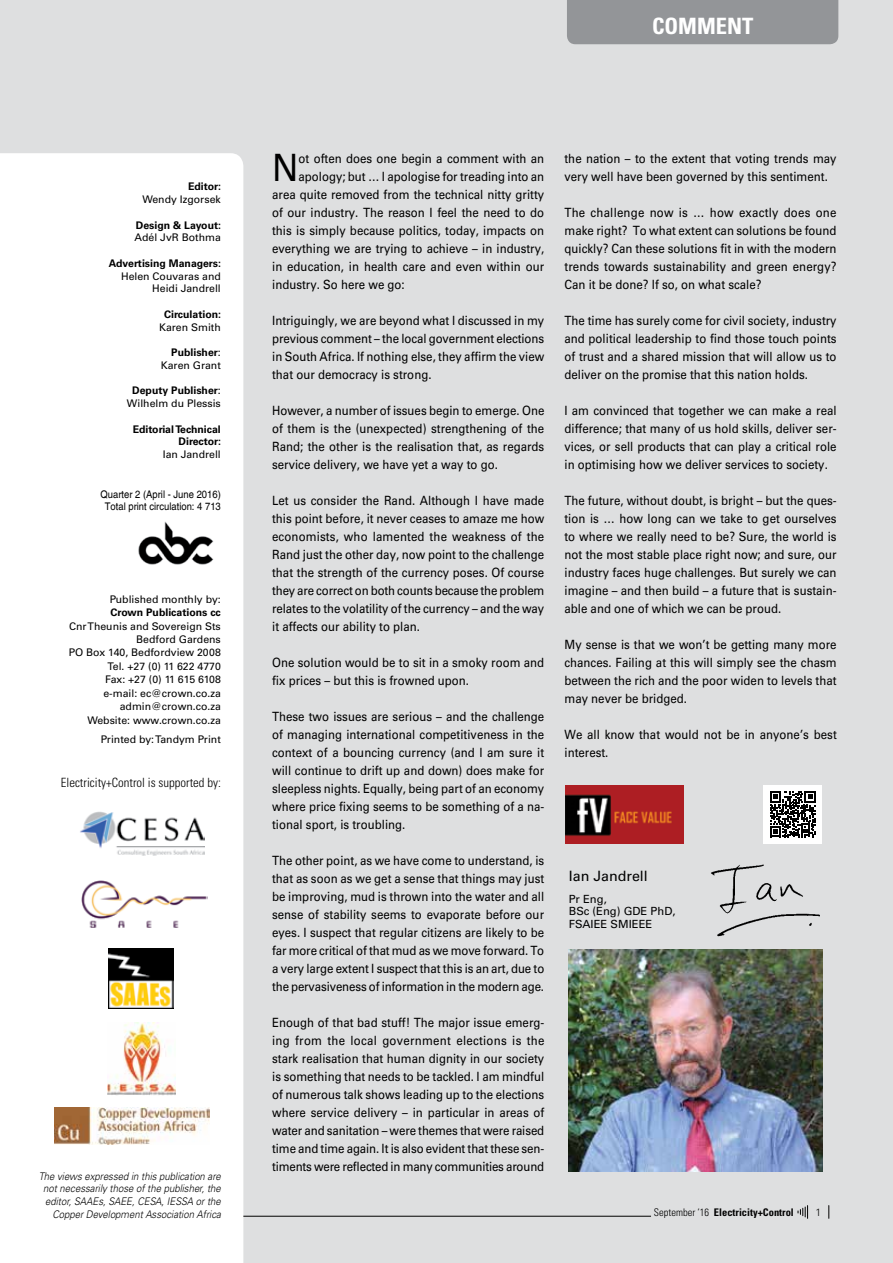
<style>
.page{position:relative;width:893px;height:1263px;background:#dedfe0}
.page>*{position:absolute;margin:0;border:0;box-sizing:border-box;transform-origin:0 0}
.t1{font:37.65px "Univers";color:#000;scale:.9 1}
.t2{font:700 condensed 22.5px "Univers";color:#fff}
.t3{font:14.25px "Univers";color:#000}
.t4{font:12.75px/18px "Univers";color:#000;text-align:justify;scale:.9 1}
.t5{font:300 condensed 12.75px "Univers";color:#000}
.t6{font:11.25px/12.8px "Univers";color:#000}
.t7{font:10.5px/13.5px "Univers";color:#000;text-align:right}
.t8{font:italic 300 10.5px/12.8px "Univers";color:#000;text-align:right;scale:.91 1}
.t9{font:700 10.5px/12.8px "Univers";color:#000;text-align:right}
.t10{font:10.5px/12px "Switzerland Plain";color:#000;text-align:center;scale:.9 1}
.t11{font:700 condensed 10.5px "Univers";color:#000}
.t12{font:300 10.5px "Univers";color:#000}
.s1{font-weight:700}
.s2{font-weight:300}
</style>
<div class="page">
<div style="left:567px;top:0;width:271px;height:44px;background:#939598"></div>
<div style="left:0;top:153px;width:243px;height:1110px;background:#fff"></div>
<img style="left:135px;top:519px;width:81px;height:51px">
<div style="left:72px;top:877px;width:141px;height:56px;background:#fff"></div>
<img style="left:81px;top:880px;width:126px;height:48px">
<div style="left:72px;top:808px;width:137px;height:53px;background:#fff"></div>
<img style="left:80px;top:811px;width:125px;height:45px">
<img style="left:107px;top:1023px;width:69px;height:73px">
<img style="left:108px;top:948px;width:66px;height:60px">
<img style="left:54px;top:1107px;width:155px;height:38px">
<img style="left:711px;top:864px;width:109px;height:73px">
<img style="left:566px;top:785px;width:117px;height:59px">
<img style="left:569px;top:949px;width:254px;height:223px">
<div style="left:763px;top:785px;width:59px;height:58px;background:#fff"></div>
<svg style="left:770px;top:791px;width:46px;height:46px"></svg>
<svg style="left:828px;top:1205px;width:1px;height:13px"></svg>
<svg style="left:798px;top:1205px;width:10px;height:13px"></svg>
<hr style="left:243px;top:1216px;width:408px;height:1px;background:#000">
<p class="t9" style="left:188px;top:180px;width:35px">Editor:</p>
<p class="t7" style="left:142px;top:193px;width:80px">Wendy Izgorsek</p>
<p class="t9" style="left:136px;top:219px;width:87px">Design &amp; Layout:</p>
<p class="t7" style="left:135px;top:231px;width:88px">Adél JvR Bothma</p>
<p class="t9" style="left:109px;top:257px;width:114px">Advertising Managers:</p>
<p class="t7" style="left:121px;top:270px;width:101px;line-height:12.8px">Helen Couvaras and<br>Heidi Jandrell</p>
<p class="t9" style="left:164px;top:308px;width:58px">Circulation:</p>
<p class="t7" style="left:159px;top:320px;width:63px">Karen Smith</p>
<p class="t7" style="left:161px;top:346px;width:61px;line-height:12.8px"><span class="s1">Publisher</span>:<br>Karen Grant</p>
<p class="t7" style="left:127px;top:384px;width:95px;line-height:12.8px;text-align:center"><span class="s1">Deputy Publisher</span>:<br>Wilhelm du Plessis</p>
<p class="t9" style="left:133px;top:423px;width:90px">Editorial Technical<br>Director:</p>
<p class="t7" style="left:163px;top:448px;width:60px">Ian Jandrell</p>
<p class="t10" style="left:101px;top:488px;width:135px">Quarter 2 (April - June 2016)<br>Total print circulation: 4 713</p>
<p class="t7" style="left:110px;top:592px;width:113px">Published monthly by:</p>
<p class="t9" style="left:111px;top:606px;width:112px">Crown Publications cc</p>
<p class="t7" style="left:69px;top:619px;width:154px">Cnr Theunis and Sovereign Sts<br>Bedford Gardens<br>PO Box 140, Bedfordview 2008<br>Tel. +27 (0) 11 622 4770<br>Fax: +27 (0) 11 615 6108 e-mail: ec@crown.co.za admin@crown.co.za<br>Website: www.crown.co.za</p>
<p class="t7" style="left:101px;top:733px;width:122px">Printed by: Tandym Print</p>
<p class="t5" style="left:61px;top:774px;width:162px">Electricity+Control is supported by:</p>
<p class="t8" style="left:39px;top:1169px;width:202px">The views expressed in this publication are not necessarily those of the publisher, the editor, SAAEs, SAEE, CESA, IESSA or the Copper Development Association Africa</p>
<h2 class="t2" style="left:652px;top:12px;width:103px">COMMENT</h2>
<h1 class="t1" style="left:272px;top:145px;width:31px">N</h1>
<p class="t4" style="left:299px;top:149px;width:275px">ot often does one begin a comment with an</p>
<p class="t4" style="left:299px;top:167px;width:275px">apology; but … I apologise for treading into an</p>
<p class="t4" style="left:272px;top:185px;width:304px">area quite removed from the technical nitty gritty</p>
<p class="t4" style="left:272px;top:203px;width:304px">of our industry. The reason I feel the need to do</p>
<p class="t4" style="left:272px;top:221px;width:304px">this is simply because politics, today, impacts on</p>
<p class="t4" style="left:272px;top:239px;width:304px">everything we are trying to achieve – in industry,</p>
<p class="t4" style="left:272px;top:257px;width:304px">in education, in health care and even within our</p>
<p class="t4" style="left:272px;top:275px;width:149px">industry. So here we go:</p>
<p class="t4" style="left:272px;top:311px;width:304px">Intriguingly, we are beyond what I discussed in my previous comment – the local government elections in South Africa. If nothing else, they affirm the view that our democracy is strong.</p>
<p class="t4" style="left:272px;top:401px;width:304px">However, a number of issues begin to emerge. One of them is the (unexpected) strengthening of the Rand; the other is the realisation that, as regards service delivery, we have yet a way to go.</p>
<p class="t4" style="left:272px;top:491px;width:304px">Let us consider the Rand. Although I have made this point before, it never ceases to amaze me how economists, who lamented the weakness of the Rand just the other day, now point to the challenge that the strength of the currency poses. Of course they are correct on both counts because the problem relates to the volatility of the currency – and the way it affects our ability to plan.</p>
<p class="t4" style="left:272px;top:653px;width:304px">One solution would be to sit in a smoky room and fix prices – but this is frowned upon.</p>
<p class="t4" style="left:272px;top:707px;width:304px">These two issues are serious – and the challenge of managing international competitiveness in the context of a bouncing currency (and I am sure it will continue to drift up and down) does make for sleepless nights. Equally, being part of an economy where price fixing seems to be something of a na&shy;tional sport, is troubling.</p>
<p class="t4" style="left:272px;top:852px;width:304px">The other point, as we have come to understand, is that as soon as we get a sense that things may just be improving, mud is thrown into the water and all sense of stability seems to evaporate before our eyes. I suspect that regular citizens are likely to be far more critical of that mud as we move forward. To a very large extent I suspect that this is an art, due to the pervasiveness of information in the modern age.</p>
<p class="t4" style="left:272px;top:1014px;width:304px">Enough of that bad stuff! The major issue emerg&shy;ing from the local government elections is the stark realisation that human dignity in our society is something that needs to be tackled. I am mindful of numerous talk shows leading up to the elections where service delivery – in particular in areas of water and sanitation – were themes that were raised time and time again. It is also evident that these sen&shy;timents were reflected in many communities around</p>
<p class="t4" style="left:564px;top:149px;width:304px">the nation – to the extent that voting trends may very well have been governed by this sentiment.</p>
<p class="t4" style="left:564px;top:203px;width:304px">The challenge now is … how exactly does one make right? To what extent can solutions be found quickly? Can these solutions fit in with the modern trends towards sustainability and green energy?<br>Can it be done? If so, on what scale?</p>
<p class="t4" style="left:564px;top:311px;width:304px">The time has surely come for civil society, industry and political leadership to find those touch points of trust and a shared mission that will allow us to deliver on the promise that this nation holds.</p>
<p class="t4" style="left:564px;top:401px;width:304px">I am convinced that together we can make a real difference; that many of us hold skills, deliver ser&shy;vices, or sell products that can play a critical role in optimising how we deliver services to society.</p>
<p class="t4" style="left:564px;top:491px;width:304px">The future, without doubt, is bright – but the ques&shy;tion is … how long can we take to get ourselves to where we really need to be? Sure, the world is not the most stable place right now; and sure, our industry faces huge challenges. But surely we can imagine – and then build – a future that is sustain&shy;able and one of which we can be proud.</p>
<p class="t4" style="left:564px;top:635px;width:304px">My sense is that we won’t be getting many more chances. Failing at this will simply see the chasm between the rich and the poor widen to levels that may never be bridged.</p>
<p class="t4" style="left:564px;top:725px;width:304px">We all know that would not be in anyone’s best interest.</p>
<p class="t3" style="left:569px;top:868px;width:80px">Ian Jandrell</p>
<p class="t6" style="left:569px;top:892px;width:108px">Pr Eng,<br>BSc (Eng) GDE PhD,<br>FSAIEE SMIEEE</p>
<p class="t11" style="left:654px;top:1206px;width:141px"><span class="s2">September ‘16</span> Electricity+Control</p>
<p class="t12" style="left:816px;top:1206px;width:7px">1</p>
</div>
